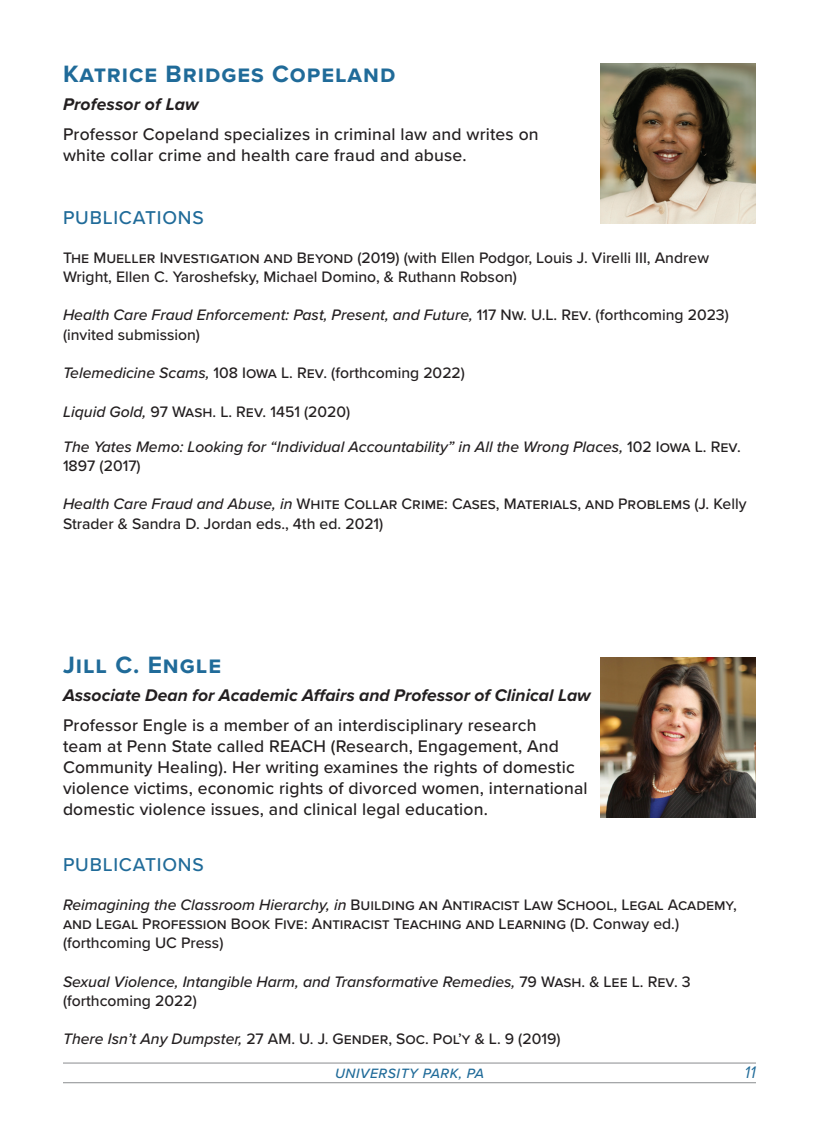
<style>
.page{position:relative;width:819px;height:1134px;background:#fff}
.page>*{position:absolute;margin:0;border:0;box-sizing:border-box;transform-origin:0 0}
.t1{font:700 24.5px "Proxima Nova";letter-spacing:.04em;color:#206b99}
.t2{font:500 19.25px "Proxima Nova";letter-spacing:.04em;color:#206b99}
.t3{font:500 17.5px/21px "Proxima Nova";letter-spacing:.01em;color:#231f20}
.t4{font:italic 700 17.5px "Proxima Nova";color:#231f20}
.t5{font:italic 17.32px "Proxima Nova";color:#206b99;scale:.91 1}
.t6{font:500 15.75px/19.2px "Proxima Nova";color:#231f20}
.t7{font:italic 500 15.75px/19.2px "Proxima Nova";color:#231f20}
.t8{font:italic 500 14px "Proxima Nova";letter-spacing:.04em;color:#206b99}
.s1{font-style:normal}
.s2{font-style:italic}
</style>
<div class="page">
<hr style="left:63px;top:1063px;width:693px;height:1px;background:#8a8c8f">
<hr style="left:63px;top:1082px;width:693px;height:1px;background:#8a8c8f">
<img style="left:601px;top:63px;width:155px;height:160px">
<img style="left:601px;top:658px;width:155px;height:160px">
<p class="t1" style="left:63px;top:56px;width:334px">Katrice Bridges Copeland</p>
<p class="t4" style="left:63px;top:91px;width:137px">Professor of Law</p>
<p class="t3" style="left:63px;top:123px;width:477px">Professor Copeland specializes in criminal law and writes on white collar crime and health care fraud and abuse.</p>
<p class="t2" style="left:63px;top:203px;width:142px">PUBLICATIONS</p>
<p class="t6" style="left:63px;top:247px;width:648px">The Mueller Investigation and Beyond (2019) (with Ellen Podgor, Louis J. Virelli III, Andrew<br>Wright, Ellen C. Yaroshefsky, Michael Domino, &amp; Ruthann Robson)</p>
<p class="t7" style="left:63px;top:305px;width:668px">Health Care Fraud Enforcement: Past, Present, and Future, <span class="s1">117 Nw. U.L. Rev. (forthcoming 2023) (invited submission)</span></p>
<p class="t6" style="left:63px;top:363px;width:404px"><span class="s2">Telemedicine Scams,</span> 108 Iowa L. Rev. (forthcoming 2022)</p>
<p class="t6" style="left:63px;top:401px;width:289px"><span class="s2">Liquid Gold,</span> 97 Wash. L. Rev. 1451 (2020)</p>
<p class="t7" style="left:63px;top:436px;width:679px">The Yates Memo: Looking for “Individual Accountability” in All the Wrong Places, <span class="s1">102 Iowa L. Rev.<br>1897 (2017)</span></p>
<p class="t6" style="left:63px;top:494px;width:685px"><span class="s2">Health Care Fraud and Abuse, in</span> White Collar Crime: Cases, Materials, and Problems (J. Kelly<br>Strader &amp; Sandra D. Jordan eds., 4th ed. 2021)</p>
<p class="t1" style="left:63px;top:647px;width:160px">Jill C. Engle</p>
<p class="t4" style="left:63px;top:683px;width:529px">Associate Dean for Academic Affairs and Professor of Clinical Law</p>
<p class="t3" style="left:63px;top:714px;width:526px">Professor Engle is a member of an interdisciplinary research<br>team at Penn State called REACH (Research, Engagement, And Community Healing). Her writing examines the rights of domestic violence victims, economic rights of divorced women, international domestic violence issues, and clinical legal education.</p>
<p class="t2" style="left:63px;top:850px;width:142px">PUBLICATIONS</p>
<p class="t6" style="left:63px;top:894px;width:675px"><span class="s2">Reimagining the Classroom Hierarchy, in</span> Building an Antiracist Law School, Legal Academy, and Legal Profession Book Five: Antiracist Teaching and Learning (D. Conway ed.) (forthcoming UC Press)</p>
<p class="t7" style="left:63px;top:971px;width:629px">Sexual Violence, Intangible Harm, and Transformative Remedies, <span class="s1">79 Wash. &amp; Lee L. Rev. 3 (forthcoming 2022)</span></p>
<p class="t6" style="left:63px;top:1029px;width:499px"><span class="s2">There Isn’t Any Dumpster,</span> 27 AM. U. J. Gender, Soc. Pol’y &amp; L. 9 (2019)</p>
<p class="t8" style="left:335px;top:1063px;width:151px">UNIVERSITY PARK, PA</p>
<p class="t5" style="left:745px;top:1059px;width:14px">11</p>
</div>
